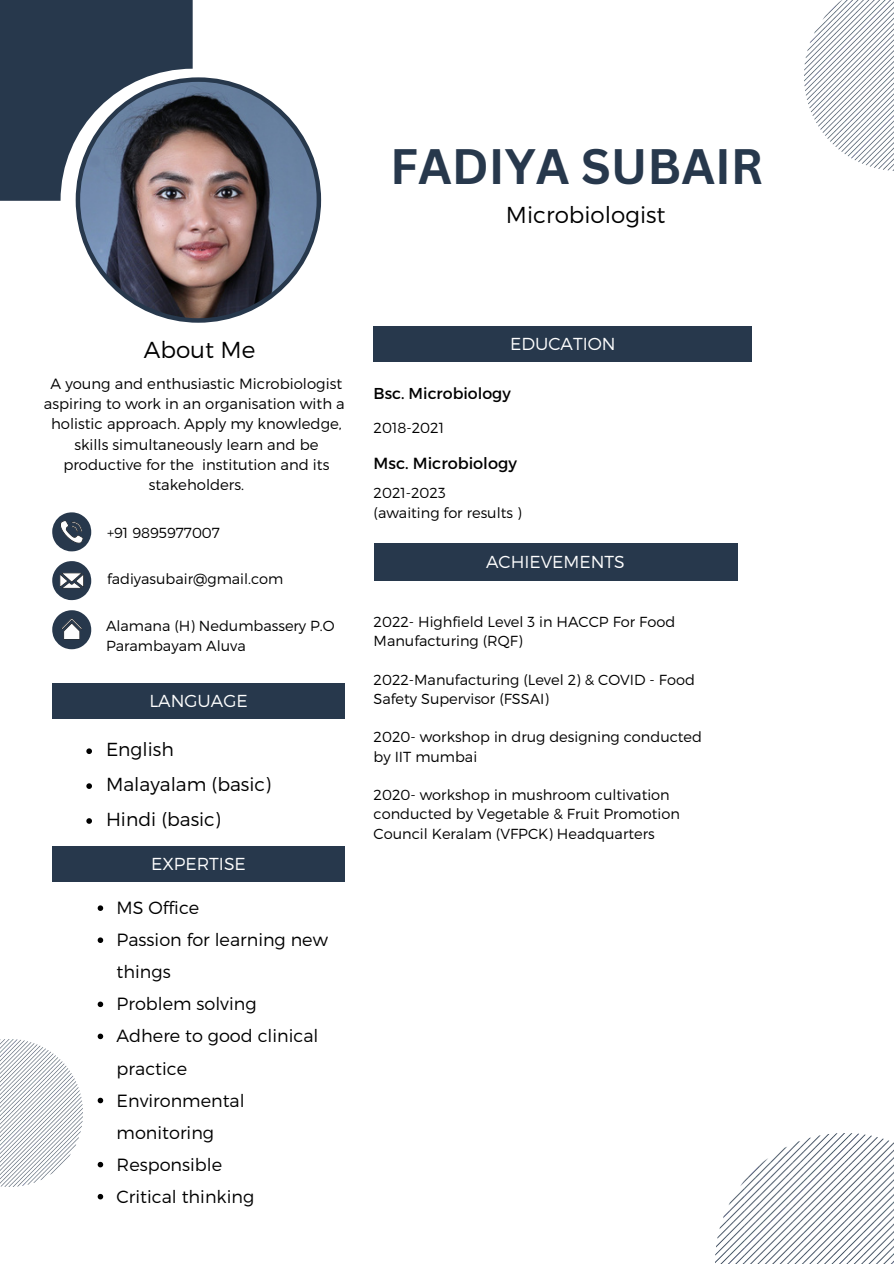
<style>
.page{position:relative;width:894px;height:1264px;background:#fff}
.page>*{position:absolute;margin:0;border:0;box-sizing:border-box;transform-origin:0 0}
.t1{font:700 48.45px "Canva Sans";color:#27384c}
.t2{font:300 23.1px "Montserrat";color:#000}
.t3{font:300 22.95px "Montserrat";color:#000}
.t4{font:300 18.9px "Montserrat";color:#000}
.t5{font:300 17.7px/32.1px "Montserrat";color:#010101}
.t6{font:300 17.25px "Montserrat";color:#fff}
.t7{font:16.05px "Montserrat";color:#010101}
.t8{font:15.75px "Montserrat";color:#010101}
.t9{font:300 14.85px/20.2px "Montserrat";color:#010101;text-align:center}
.t10{font:300 14.55px/19.2px "Montserrat";color:#010101}
</style>
<div class="page">
<svg style="left:52px;top:610px;width:39px;height:39px"></svg>
<svg style="left:52px;top:561px;width:39px;height:39px"></svg>
<svg style="left:52px;top:512px;width:39px;height:39px"></svg>
<div style="left:373px;top:326px;width:379px;height:36px;background:#27384c"></div>
<div style="left:373px;top:543px;width:364px;height:37px;background:#27384c"></div>
<img style="left:804px;top:0;width:89px;height:170px">
<svg style="left:76px;top:77px;width:245px;height:246px"></svg>
<svg style="left:0;top:0;width:192px;height:200px;background:#465162"></svg>
<img style="left:715px;top:1133px;width:178px;height:130px">
<div style="left:52px;top:683px;width:292px;height:35px;background:#27384c"></div>
<div style="left:52px;top:846px;width:292px;height:36px;background:#27384c"></div>
<svg style="left:86px;top:748px;width:6px;height:6px"></svg>
<svg style="left:86px;top:783px;width:6px;height:6px"></svg>
<svg style="left:86px;top:818px;width:6px;height:5px"></svg>
<svg style="left:98px;top:905px;width:5px;height:5px"></svg>
<svg style="left:98px;top:937px;width:5px;height:6px"></svg>
<svg style="left:98px;top:1001px;width:5px;height:6px"></svg>
<svg style="left:98px;top:1033px;width:5px;height:6px"></svg>
<svg style="left:98px;top:1097px;width:5px;height:6px"></svg>
<svg style="left:98px;top:1161px;width:5px;height:6px"></svg>
<svg style="left:98px;top:1193px;width:5px;height:6px"></svg>
<img style="left:0;top:1039px;width:83px;height:147px">
<p class="t1" style="left:390px;top:132px;width:374px">FADIYA SUBAIR</p>
<h4 class="t3" style="left:506px;top:200px;width:161px">Microbiologist</h4>
<p class="t2" style="left:144px;top:334px;width:113px">About Me</p>
<h2 class="t9" style="left:44px;top:372px;width:302px">A young and enthusiastic Microbiologist aspiring to work in an organisation with a holistic approach. Apply my knowledge, skills simultaneously learn and be productive for the institution and its stakeholders.</h2>
<p class="t10" style="left:107px;top:522px;width:114px">+91 9895977007</p>
<p class="t10" style="left:107px;top:568px;width:178px">fadiyasubair@gmail.com</p>
<p class="t10" style="left:106px;top:614px;width:230px;line-height:20.2px">Alamana (H) Nedumbassery P.O<br>Parambayam Aluva</p>
<p class="t6" style="left:149px;top:689px;width:100px">LANGUAGE</p>
<p class="t4" style="left:106px;top:737px;width:69px">English</p>
<p class="t4" style="left:106px;top:772px;width:166px">Malayalam (basic)</p>
<p class="t4" style="left:106px;top:807px;width:116px">Hindi (basic)</p>
<p class="t6" style="left:151px;top:852px;width:96px">EXPERTISE</p>
<h4 class="t5" style="left:117px;top:891px;width:84px">MS Office</h4>
<h4 class="t5" style="left:117px;top:923px;width:213px">Passion for learning new things</h4>
<p class="t5" style="left:117px;top:987px;width:141px">Problem solving</p>
<p class="t5" style="left:117px;top:1019px;width:203px">Adhere to good clinical practice</p>
<p class="t5" style="left:117px;top:1083px;width:129px">Environmental monitoring</p>
<p class="t5" style="left:117px;top:1147px;width:107px">Responsible</p>
<p class="t5" style="left:117px;top:1179px;width:139px">Critical thinking</p>
<p class="t6" style="left:510px;top:332px;width:107px">EDUCATION</p>
<p class="t8" style="left:373px;top:383px;width:139px">Bsc. Microbiology</p>
<p class="t10" style="left:373px;top:417px;width:72px">2018-2021</p>
<h4 class="t7" style="left:373px;top:453px;width:145px">Msc. Microbiology</h4>
<h4 class="t10" style="left:373px;top:483px;width:74px">2021-2023</h4>
<h4 class="t10" style="left:373px;top:503px;width:149px">(awaiting for results )</h4>
<p class="t6" style="left:486px;top:550px;width:140px">ACHIEVEMENTS</p>
<p class="t10" style="left:373px;top:611px;width:303px">2022- Highfield Level 3 in HACCP For Food<br>Manufacturing (RQF)</p>
<p class="t10" style="left:373px;top:669px;width:323px">2022-Manufacturing (Level 2) &amp; COVID - Food<br>Safety Supervisor (FSSAI)</p>
<p class="t10" style="left:373px;top:727px;width:330px">2020- workshop in drug designing conducted by IIT mumbai</p>
<p class="t10" style="left:373px;top:784px;width:308px">2020- workshop in mushroom cultivation conducted by Vegetable &amp; Fruit Promotion<br>Council Keralam (VFPCK) Headquarters</p>
</div>
